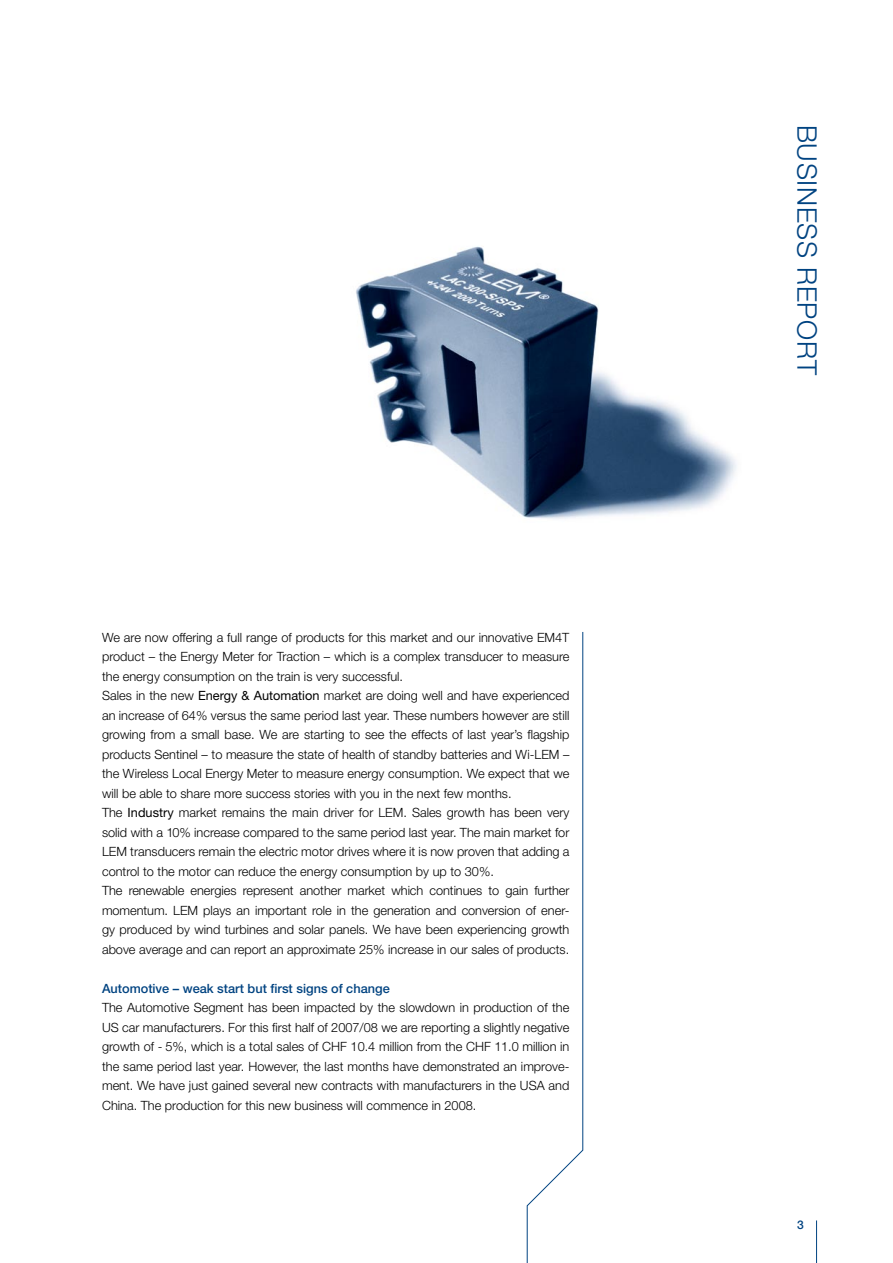
<style>
.page{position:relative;width:893px;height:1263px;background:#fff}
.page>*{position:absolute;margin:0;border:0;box-sizing:border-box;transform-origin:0 0}
.t1{font:300 27px "Helvetica Neue";letter-spacing:.025em;color:#004381}
.t2{font:300 12.75px/19.5px "Helvetica Neue";color:#000}
.t3{font:500 12.75px "Helvetica Neue";color:#004381}
.s1{font-weight:400}
</style>
<div class="page">
<hr style="left:816px;top:1220px;width:1px;height:43px;background:#004381">
<img style="left:356px;top:246px;width:381px;height:273px">
<svg style="left:526px;top:632px;width:58px;height:631px"></svg>
<p class="t2" style="left:102px;top:627px;width:469px">We are now offering a full range of products for this market and our innovative EM4T product – the Energy Meter for Traction – which is a complex transducer to measure the energy consumption on the train is very successful.<br>Sales in the new <span class="s1">Energy &amp; Automation</span> market are doing well and have experienced an increase of 64% versus the same period last year. These numbers however are still growing from a small base. We are starting to see the effects of last year’s flagship products Sentinel – to measure the state of health of standby batteries and Wi-LEM – the Wireless Local Energy Meter to measure energy consumption. We expect that we will be able to share more success stories with you in the next few months.<br>The <span class="s1">Industry</span> market remains the main driver for LEM. Sales growth has been very solid with a 10% increase compared to the same period last year. The main market for LEM transducers remain the electric motor drives where it is now proven that adding a control to the motor can reduce the energy consumption by up to 30%.<br>The renewable energies represent another market which continues to gain further momentum. LEM plays an important role in the generation and conversion of ener&shy;gy produced by wind turbines and solar panels. We have been experiencing growth above average and can report an approximate 25% increase in our sales of products.</p>
<p class="t3" style="left:102px;top:981px;width:289px">Automotive – weak start but first signs of change</p>
<p class="t2" style="left:102px;top:998px;width:469px;text-align:justify">The Automotive Segment has been impacted by the slowdown in production of the US car manufacturers. For this first half of 2007/08 we are reporting a slightly negative growth of - 5%, which is a total sales of CHF 10.4 million from the CHF 11.0 million in the same period last year. However, the last months have demonstrated an improve&shy;ment. We have just gained several new contracts with manufacturers in the USA and China. The production for this new business will commence in 2008.</p>
<h1 class="t1" style="left:823px;top:125px;width:251px;rotate:90deg">BUSINESS REPORT</h1>
</div>
